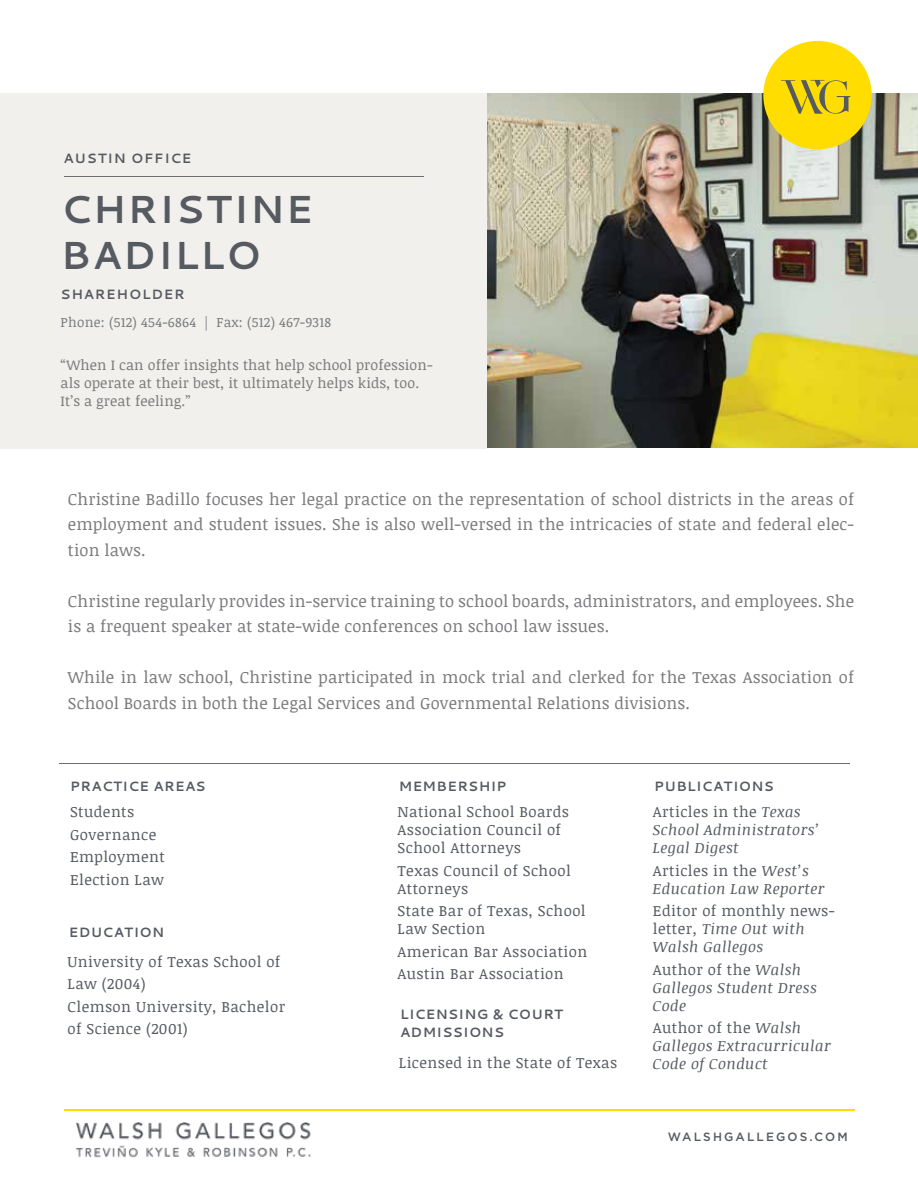
<style>
.page{position:relative;width:918px;height:1188px;background:#fff}
.page>*{position:absolute;margin:0;border:0;box-sizing:border-box;transform-origin:0 0}
.t1{font:700 39px/46.5px "Cantarell";letter-spacing:.03em;color:#565a61}
.t2{font:16.5px/25.5px "Noticia Text";letter-spacing:.01em;color:#7a797c}
.t3{font:15px/22.5px "Noticia Text";letter-spacing:.03em;color:#565a61}
.t4{font:italic 15px/18px "Noticia Text";letter-spacing:.03em;color:#565a61}
.t5{font:14.25px/18px "Noticia Text";letter-spacing:.01em;color:#7a797c}
.t6{font:700 13.5px/18px "Cantarell";letter-spacing:.03em;color:#565a61}
.t7{font:13.5px "Noticia Text";letter-spacing:.02em;color:#797c7e}
.t8{font:700 13.5px "Cantarell";letter-spacing:.06em;color:#565a61}
.t9{font:500 12px "Gotham";letter-spacing:.18em;color:#565a61}
.s1{font-style:normal}
.s2{font-style:italic}
</style>
<div class="page">
<img style="left:486px;top:94px;width:432px;height:354px">
<div style="left:0;top:94px;width:486px;height:355px;background:#f2f0ec"></div>
<hr style="left:60px;top:764px;width:790px;height:1px;background:#6d6e74">
<hr style="left:64px;top:176px;width:359px;height:1px;background:#6d6e74">
<hr style="left:64px;top:1109px;width:790px;height:2px;background:#fd0">
<div style="left:763px;top:41px;width:109px;height:108px;background:#fd0;border-radius:50%"></div>
<svg style="left:781px;top:80px;width:69px;height:34px"></svg>
<img style="left:77px;top:1122px;width:234px;height:36px">
<p class="t8" style="left:64px;top:149px;width:129px">AUSTIN OFFICE</p>
<h1 class="t1" style="left:61px;top:185px;width:254px">CHRISTINE<br>BADILLO</h1>
<p class="t8" style="left:61px;top:285px;width:126px">SHAREHOLDER</p>
<p class="t7" style="left:61px;top:313px;width:272px">Phone: (512) 454-6864 | Fax: (512) 467-9318</p>
<p class="t5" style="left:61px;top:356px;width:374px">“When I can offer insights that help school profession&shy;als operate at their best, it ultimately helps kids, too.<br>It’s a great feeling.”</p>
<p class="t2" style="left:68px;top:486px;width:788px;text-align:justify">Christine Badillo focuses her legal practice on the representation of school districts in the areas of employment and student issues. She is also well-versed in the intricacies of state and federal elec&shy;tion laws.</p>
<p class="t2" style="left:68px;top:588px;width:788px">Christine regularly provides in-service training to school boards, administrators, and employees. She is a frequent speaker at state-wide conferences on school law issues.</p>
<p class="t2" style="left:68px;top:664px;width:788px">While in law school, Christine participated in mock trial and clerked for the Texas Association of<br>School Boards in both the Legal Services and Governmental Relations divisions.</p>
<p class="t6" style="left:70px;top:777px;width:137px">PRACTICE AREAS</p>
<p class="t3" style="left:70px;top:800px;width:96px">Students<br>Governance<br>Employment<br>Election Law</p>
<p class="t6" style="left:69px;top:923px;width:97px">EDUCATION</p>
<p class="t3" style="left:67px;top:950px;width:219px">University of Texas School of<br>Law (2004)<br>Clemson University, Bachelor of Science (2001)</p>
<p class="t6" style="left:399px;top:777px;width:109px">MEMBERSHIP</p>
<p class="t3" style="left:398px;top:802px;width:173px;line-height:18px">National School Boards<br>Association Council of<br>School Attorneys</p>
<p class="t3" style="left:398px;top:861px;width:175px;line-height:18px">Texas Council of School<br>Attorneys</p>
<p class="t3" style="left:398px;top:901px;width:190px;line-height:18px">State Bar of Texas, School<br>Law Section</p>
<p class="t3" style="left:398px;top:940px;width:191px">American Bar Association<br>Austin Bar Association</p>
<p class="t6" style="left:400px;top:1005px;width:165px">LICENSING &amp; COURT<br>ADMISSIONS</p>
<p class="t3" style="left:399px;top:1051px;width:220px">Licensed in the State of Texas</p>
<p class="t6" style="left:654px;top:777px;width:121px">PUBLICATIONS</p>
<p class="t4" style="left:653px;top:802px;width:168px"><span class="s1">Articles in the</span> Texas<br>School Administrators’<br>Legal Digest</p>
<p class="t4" style="left:653px;top:861px;width:173px"><span class="s1">Articles in the</span> West’s<br>Education Law Reporter</p>
<p class="t3" style="left:653px;top:901px;width:183px;line-height:18px">Editor of monthly news&shy;letter<span class="s2">, Time Out with<br>Walsh Gallegos</span></p>
<p class="t4" style="left:653px;top:960px;width:166px"><span class="s1">Author of the</span> Walsh<br>Gallegos Student Dress<br>Code</p>
<p class="t4" style="left:653px;top:1018px;width:179px"><span class="s1">Author of the</span> Walsh<br>Gallegos Extracurricular<br>Code of Conduct</p>
<p class="t9" style="left:668px;top:1129px;width:181px">WALSHGALLEGOS.COM</p>
</div>
